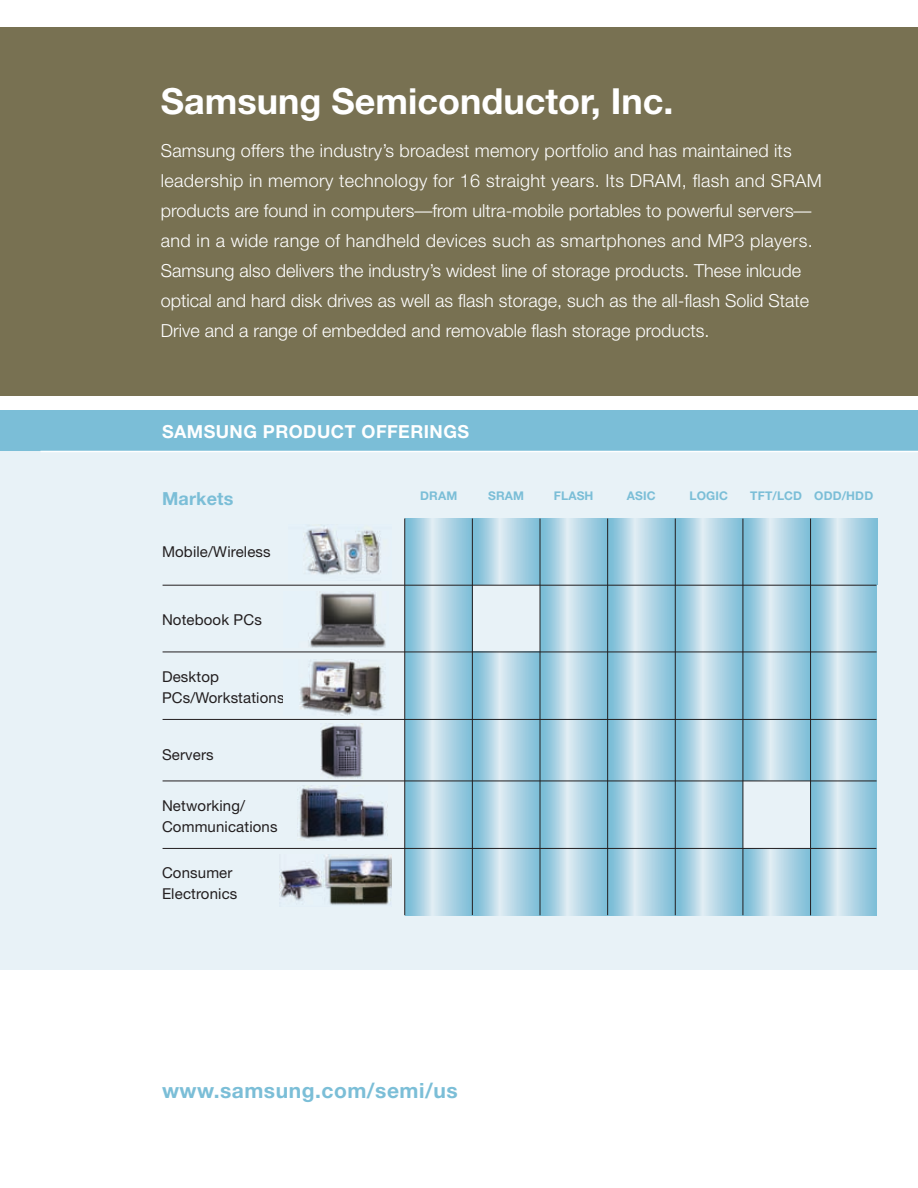
<style>
.page{position:relative;width:918px;height:1188px;background:#fff}
.page>*{position:absolute;margin:0;border:0;box-sizing:border-box;transform-origin:0 0}
.t1{font:700 36px "Helvetica Neue";color:#fff}
.t2{font:700 21px "Helvetica Neue";letter-spacing:.025em;color:#7bbed7}
.t3{font:300 18px/30px "Helvetica Neue";color:#fff}
.t4{font:700 18px "Helvetica Neue";letter-spacing:.025em;color:#fff}
.t5{font:700 18px "Helvetica Neue";letter-spacing:.01em;color:#7bbed7}
.t6{font:15px/21px "Helvetica Neue";letter-spacing:.01em;color:#231f20}
.t7{font:700 12px "Helvetica Neue";letter-spacing:.01em;color:#7bbed7}
</style>
<div class="page">
<div style="left:0;top:27px;width:918px;height:368px;background:#787152"></div>
<div style="left:0;top:410px;width:918px;height:560px;background:#e8f2f7"></div>
<div style="left:0;top:410px;width:918px;height:41px;background:#7bbed7"></div>
<svg style="left:405px;top:518px;width:67px;height:67px;background:#a7d0e1"></svg>
<svg style="left:405px;top:586px;width:67px;height:66px;background:#a7cfe0"></svg>
<svg style="left:405px;top:653px;width:67px;height:66px;background:#a8d0e2"></svg>
<svg style="left:405px;top:720px;width:67px;height:61px;background:#a6cfe0"></svg>
<svg style="left:405px;top:782px;width:67px;height:66px;background:#a8d0e2"></svg>
<svg style="left:405px;top:849px;width:67px;height:67px;background:#a8d1e2"></svg>
<svg style="left:473px;top:518px;width:67px;height:67px;background:#a7cfe1"></svg>
<svg style="left:473px;top:653px;width:67px;height:66px;background:#a7d0e1"></svg>
<svg style="left:473px;top:720px;width:67px;height:61px;background:#a6cfe0"></svg>
<svg style="left:473px;top:782px;width:67px;height:66px;background:#a7d0e1"></svg>
<svg style="left:472px;top:849px;width:68px;height:67px;background:#a8d0e2"></svg>
<svg style="left:540px;top:518px;width:68px;height:67px;background:#a8d1e2"></svg>
<svg style="left:541px;top:586px;width:66px;height:66px;background:#a8d0e1"></svg>
<svg style="left:541px;top:653px;width:66px;height:66px;background:#a9d2e3"></svg>
<svg style="left:540px;top:849px;width:68px;height:67px;background:#a9d2e3"></svg>
<svg style="left:541px;top:786px;width:66px;height:62px;background:#a9d2e3"></svg>
<svg style="left:541px;top:720px;width:66px;height:66px;background:#a8d0e1"></svg>
<svg style="left:608px;top:518px;width:67px;height:67px;background:#a7d0e1"></svg>
<svg style="left:608px;top:586px;width:67px;height:66px;background:#a7cfe0"></svg>
<svg style="left:608px;top:653px;width:67px;height:66px;background:#a8d0e2"></svg>
<svg style="left:608px;top:720px;width:67px;height:61px;background:#a6cfe0"></svg>
<svg style="left:608px;top:782px;width:67px;height:66px;background:#a8d0e2"></svg>
<svg style="left:608px;top:849px;width:67px;height:67px;background:#a8d0e2"></svg>
<svg style="left:675px;top:518px;width:68px;height:67px;background:#a7cfe0"></svg>
<svg style="left:676px;top:586px;width:67px;height:66px;background:#a6cee0"></svg>
<svg style="left:676px;top:653px;width:67px;height:66px;background:#a7d0e1"></svg>
<svg style="left:676px;top:720px;width:67px;height:61px;background:#a6cedf"></svg>
<svg style="left:676px;top:782px;width:67px;height:66px;background:#a7d0e1"></svg>
<svg style="left:675px;top:849px;width:68px;height:67px;background:#a7d0e1"></svg>
<svg style="left:743px;top:518px;width:67px;height:67px;background:#a8d1e2"></svg>
<svg style="left:744px;top:586px;width:66px;height:66px;background:#a8d0e1"></svg>
<svg style="left:744px;top:653px;width:66px;height:66px;background:#a9d2e3"></svg>
<svg style="left:744px;top:720px;width:66px;height:61px;background:#a8d0e1"></svg>
<svg style="left:743px;top:849px;width:68px;height:67px;background:#a9d2e3"></svg>
<svg style="left:810px;top:518px;width:67px;height:67px;background:#a8d0e2"></svg>
<svg style="left:811px;top:585px;width:66px;height:67px;background:#a7d0e1"></svg>
<svg style="left:811px;top:653px;width:66px;height:66px;background:#a8d1e2"></svg>
<svg style="left:811px;top:719px;width:66px;height:61px;background:#a8d1e3"></svg>
<svg style="left:811px;top:849px;width:66px;height:67px;background:#a8d1e3"></svg>
<svg style="left:811px;top:780px;width:66px;height:69px;background:#a7cfe1"></svg>
<hr style="left:163px;top:585px;width:713px;height:1px;background:#231f20">
<hr style="left:163px;top:652px;width:714px;height:1px;background:#231f20">
<hr style="left:163px;top:719px;width:713px;height:1px;background:#231f20">
<hr style="left:163px;top:781px;width:714px;height:1px;background:#231f20">
<hr style="left:163px;top:848px;width:713px;height:1px;background:#231f20">
<hr style="left:810px;top:519px;width:1px;height:396px;background:#231f20">
<hr style="left:743px;top:519px;width:1px;height:396px;background:#231f20">
<hr style="left:675px;top:519px;width:1px;height:396px;background:#231f20">
<hr style="left:607px;top:519px;width:1px;height:396px;background:#231f20">
<hr style="left:540px;top:519px;width:1px;height:396px;background:#231f20">
<hr style="left:472px;top:518px;width:1px;height:397px;background:#231f20">
<hr style="left:404px;top:518px;width:1px;height:397px;background:#231f20">
<hr style="left:40px;top:451px;width:878px;height:1px;background:#fff">
<img style="left:305px;top:525px;width:76px;height:50px">
<img style="left:309px;top:592px;width:77px;height:56px">
<img style="left:300px;top:659px;width:85px;height:56px">
<img style="left:320px;top:723px;width:43px;height:55px">
<img style="left:297px;top:786px;width:90px;height:53px">
<img style="left:280px;top:855px;width:111px;height:50px">
<h1 class="t1" style="left:161px;top:78px;width:514px">Samsung Semiconductor, Inc.</h1>
<p class="t3" style="left:161px;top:135px;width:662px">Samsung offers the industry’s broadest memory portfolio and has maintained its leadership in memory technology for 16 straight years. Its DRAM, flash and SRAM products are found in computers—from ultra-mobile portables to powerful servers— and in a wide range of handheld devices such as smartphones and MP3 players.<br>Samsung also delivers the industry’s widest line of storage products. These inlcude optical and hard disk drives as well as flash storage, such as the all-flash Solid State Drive and a range of embedded and removable flash storage products.</p>
<p class="t4" style="left:162px;top:420px;width:309px">SAMSUNG PRODUCT OFFERINGS</p>
<p class="t5" style="left:162px;top:487px;width:73px">Markets</p>
<p class="t7" style="left:420px;top:488px;width:39px">DRAM</p>
<p class="t7" style="left:488px;top:488px;width:37px">SRAM</p>
<p class="t7" style="left:554px;top:488px;width:41px">FLASH</p>
<p class="t7" style="left:627px;top:488px;width:30px">ASIC</p>
<p class="t7" style="left:690px;top:488px;width:40px">LOGIC</p>
<p class="t7" style="left:750px;top:488px;width:124px">TFT/LCD ODD/HDD</p>
<p class="t6" style="left:162px;top:541px;width:110px">Mobile/Wireless</p>
<p class="t6" style="left:162px;top:609px;width:101px">Notebook PCs</p>
<p class="t6" style="left:162px;top:666px;width:124px">Desktop<br>PCs/Workstations</p>
<p class="t6" style="left:162px;top:744px;width:53px">Servers</p>
<p class="t6" style="left:162px;top:795px;width:117px">Networking/<br>Communications</p>
<p class="t6" style="left:162px;top:862px;width:77px">Consumer<br>Electronics</p>
<p class="t2" style="left:162px;top:1077px;width:297px">www.samsung.com/semi/us</p>
</div>
